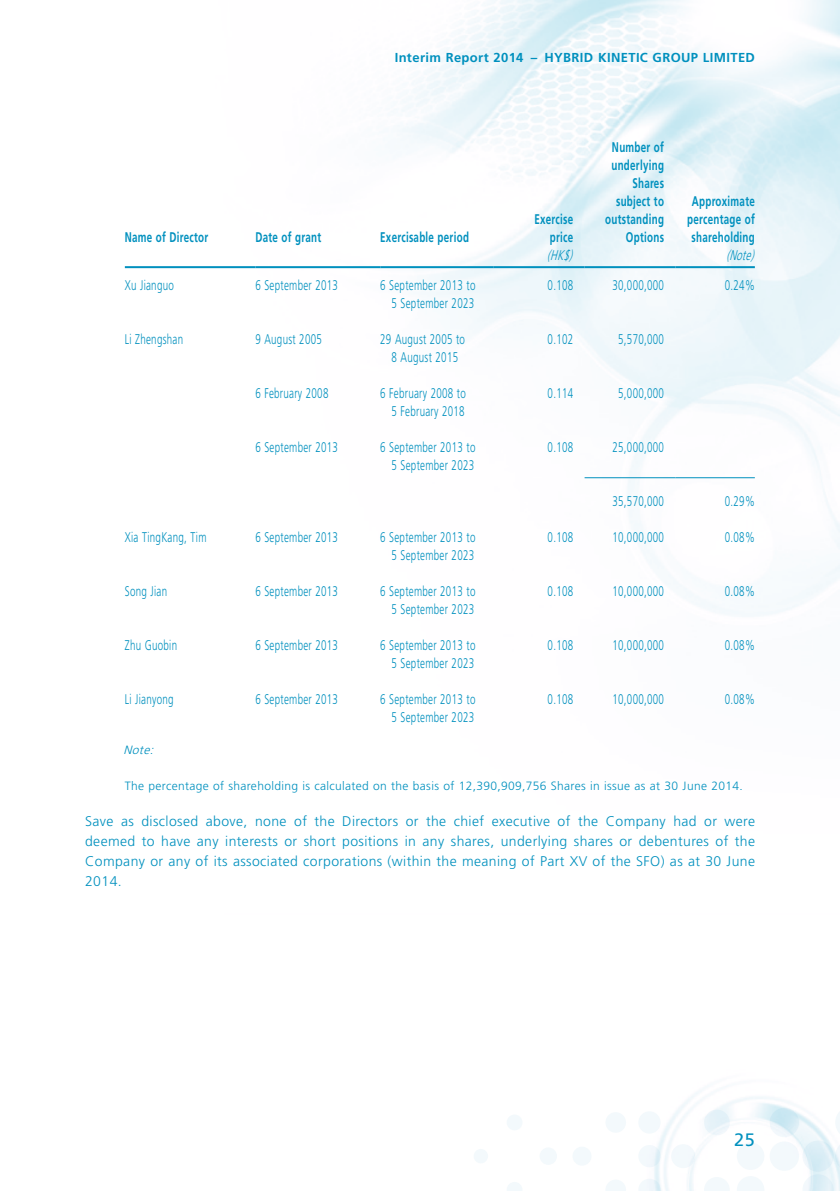
<style>
.page{position:relative;width:840px;height:1191px;background:#fff}
.page>*{position:absolute;margin:0;border:0;box-sizing:border-box;transform-origin:0 0}
.t1{font:18px "Frutiger LT Std";color:#0090be}
.Body_Text{font:300 14px/18px "Frutiger LT Std";letter-spacing:.03em;color:#0090be;text-align:right;scale:.7 1}
.Body_Text-2{font:300 14px/20px "Frutiger LT Std";letter-spacing:.03em;color:#0090be;text-align:justify}
.Body_Text-3{font:700 14px "Frutiger LT Std";letter-spacing:.03em;color:#0090be;scale:.7 1}
.Body_Text-4{font:italic 300 14px "Frutiger LT Std";color:#0090be;scale:.7 1}
.t2{font:700 13px "Frutiger LT Std";letter-spacing:.03em;color:#0090be}
.Notes{font:300 12px "Frutiger LT Std";letter-spacing:.03em;color:#0090be}
.Notes-2{font:italic 300 12px "Frutiger LT Std";color:#0090be}
</style>
<div class="page">
<img style="left:124px;top:0;width:715px;height:616px">
<img style="left:645px;top:1091px;width:157px;height:100px">
<div style="left:473px;top:1149px;width:14px;height:14px;background:#f3f9fc;border-radius:50%"></div>
<svg style="left:507px;top:1182px;width:15px;height:9px"></svg>
<div style="left:506px;top:1114px;width:16px;height:16px;background:#f3f9fc;border-radius:50%"></div>
<div style="left:539px;top:1147px;width:17px;height:17px;background:#f3f9fc;border-radius:50%"></div>
<div style="left:572px;top:1146px;width:19px;height:19px;background:#f3f9fc;border-radius:50%"></div>
<svg style="left:606px;top:1180px;width:19px;height:11px"></svg>
<div style="left:605px;top:1112px;width:20px;height:20px;background:#f3f9fc;border-radius:50%"></div>
<svg style="left:639px;top:1178px;width:21px;height:13px"></svg>
<div style="left:638px;top:1145px;width:22px;height:22px;background:#f3f9fc;border-radius:50%"></div>
<div style="left:638px;top:1111px;width:22px;height:22px;background:#f3f9fc;border-radius:50%"></div>
<div style="left:670px;top:1144px;width:24px;height:24px;background:#f3f9fc;border-radius:50%"></div>
<svg style="left:703px;top:1177px;width:26px;height:14px"></svg>
<div style="left:703px;top:1109px;width:26px;height:26px;background:#e6f2f8;border-radius:50%"></div>
<svg style="left:736px;top:1176px;width:28px;height:15px"></svg>
<div style="left:736px;top:1142px;width:28px;height:27px;background:#f3f9fc;border-radius:50%"></div>
<div style="left:769px;top:1141px;width:29px;height:29px;background:#f3f9fc;border-radius:50%"></div>
<svg style="left:769px;top:1107px;width:29px;height:30px"></svg>
<svg style="left:802px;top:1113px;width:37px;height:78px"></svg>
<hr style="left:125px;top:266px;width:130px;height:2px;background:#0090be">
<hr style="left:255px;top:266px;width:125px;height:2px;background:#0090be">
<hr style="left:380px;top:266px;width:113px;height:2px;background:#0090be">
<hr style="left:493px;top:266px;width:91px;height:2px;background:#0090be">
<hr style="left:584px;top:266px;width:91px;height:2px;background:#0090be">
<hr style="left:675px;top:266px;width:79px;height:2px;background:#0090be">
<hr style="left:584px;top:477px;width:91px;height:1px;background:#0090be">
<hr style="left:675px;top:477px;width:79px;height:1px;background:#0090be">
<p class="t2" style="left:394px;top:50px;width:361px">Interim Report 2014 – HYBRID KINETIC GROUP LIMITED</p>
<p class="Body_Text-3" style="left:125px;top:229px;width:121px">Name of Director</p>
<p class="Body_Text-3" style="left:255px;top:229px;width:96px">Date of grant</p>
<p class="Body_Text-3" style="left:380px;top:229px;width:128px">Exercisable period</p>
<p class="Body_Text-3" style="left:534px;top:211px;width:57px">Exercise</p>
<p class="Body_Text-3" style="left:549px;top:229px;width:35px">price</p>
<p class="Body_Text-3" style="left:611px;top:139px;width:76px">Number of</p>
<p class="Body_Text-3" style="left:611px;top:157px;width:77px">underlying</p>
<p class="Body_Text-3" style="left:632px;top:175px;width:47px">Shares</p>
<p class="Body_Text-3" style="left:615px;top:193px;width:70px">subject to</p>
<p class="Body_Text-3" style="left:605px;top:211px;width:86px">outstanding</p>
<p class="Body_Text-3" style="left:625px;top:229px;width:56px">Options</p>
<p class="Body_Text-3" style="left:691px;top:193px;width:92px">Approximate</p>
<p class="Body_Text-3" style="left:686px;top:211px;width:98px">percentage of</p>
<p class="Body_Text-3" style="left:691px;top:229px;width:92px">shareholding</p>
<p class="Body_Text-4" style="left:547px;top:248px;width:43px">(HK$)</p>
<p class="Body_Text-4" style="left:726px;top:248px;width:46px">(Note)</p>
<p class="Body_Text" style="left:125px;top:277px;width:72px">Xu Jianguo</p>
<p class="Body_Text" style="left:255px;top:277px;width:119px">6 September 2013</p>
<p class="Body_Text" style="left:380px;top:277px;width:137px">6 September 2013 to<br>5 September 2023</p>
<p class="Body_Text" style="left:547px;top:277px;width:38px">0.108</p>
<p class="Body_Text" style="left:612px;top:277px;width:75px">30,000,000</p>
<p class="Body_Text" style="left:724px;top:277px;width:44px">0.24%</p>
<p class="Body_Text" style="left:125px;top:331px;width:85px">Li Zhengshan</p>
<p class="Body_Text" style="left:255px;top:331px;width:96px">9 August 2005</p>
<p class="Body_Text" style="left:380px;top:331px;width:123px;text-align:center">29 August 2005 to<br>8 August 2015</p>
<p class="Body_Text" style="left:547px;top:331px;width:38px">0.102</p>
<p class="Body_Text" style="left:618px;top:331px;width:67px">5,570,000</p>
<p class="Body_Text" style="left:255px;top:385px;width:106px">6 February 2008</p>
<p class="Body_Text" style="left:380px;top:385px;width:124px">6 February 2008 to<br>5 February 2018</p>
<p class="Body_Text" style="left:547px;top:385px;width:38px">0.114</p>
<p class="Body_Text" style="left:618px;top:385px;width:67px">5,000,000</p>
<p class="Body_Text" style="left:255px;top:439px;width:119px">6 September 2013</p>
<p class="Body_Text" style="left:380px;top:439px;width:137px">6 September 2013 to<br>5 September 2023</p>
<p class="Body_Text" style="left:547px;top:439px;width:38px">0.108</p>
<p class="Body_Text" style="left:612px;top:439px;width:75px">25,000,000</p>
<p class="Body_Text" style="left:612px;top:492px;width:75px">35,570,000</p>
<p class="Body_Text" style="left:724px;top:492px;width:44px">0.29%</p>
<p class="Body_Text" style="left:125px;top:528px;width:118px">Xia TingKang, Tim</p>
<p class="Body_Text" style="left:255px;top:528px;width:119px">6 September 2013</p>
<p class="Body_Text" style="left:380px;top:528px;width:137px">6 September 2013 to<br>5 September 2023</p>
<p class="Body_Text" style="left:547px;top:528px;width:38px">0.108</p>
<p class="Body_Text" style="left:612px;top:528px;width:75px">10,000,000</p>
<p class="Body_Text" style="left:724px;top:528px;width:44px">0.08%</p>
<p class="Body_Text" style="left:125px;top:582px;width:62px">Song Jian</p>
<p class="Body_Text" style="left:255px;top:582px;width:119px">6 September 2013</p>
<p class="Body_Text" style="left:380px;top:582px;width:137px">6 September 2013 to<br>5 September 2023</p>
<p class="Body_Text" style="left:547px;top:582px;width:38px">0.108</p>
<p class="Body_Text" style="left:612px;top:582px;width:75px">10,000,000</p>
<p class="Body_Text" style="left:724px;top:582px;width:44px">0.08%</p>
<p class="Body_Text" style="left:125px;top:636px;width:76px">Zhu Guobin</p>
<p class="Body_Text" style="left:255px;top:636px;width:119px">6 September 2013</p>
<p class="Body_Text" style="left:380px;top:636px;width:137px">6 September 2013 to<br>5 September 2023</p>
<p class="Body_Text" style="left:547px;top:636px;width:38px">0.108</p>
<p class="Body_Text" style="left:612px;top:636px;width:75px">10,000,000</p>
<p class="Body_Text" style="left:724px;top:636px;width:44px">0.08%</p>
<p class="Body_Text" style="left:125px;top:690px;width:71px">Li Jianyong</p>
<p class="Body_Text" style="left:255px;top:690px;width:119px">6 September 2013</p>
<p class="Body_Text" style="left:380px;top:690px;width:137px">6 September 2013 to<br>5 September 2023</p>
<p class="Body_Text" style="left:547px;top:690px;width:38px">0.108</p>
<p class="Body_Text" style="left:612px;top:690px;width:75px">10,000,000</p>
<p class="Body_Text" style="left:724px;top:690px;width:44px">0.08%</p>
<p class="Notes-2" style="left:123px;top:743px;width:35px">Note:</p>
<p class="Notes" style="left:125px;top:779px;width:619px">The percentage of shareholding is calculated on the basis of 12,390,909,756 Shares in issue as at 30 June 2014.</p>
<p class="Body_Text-2" style="left:85px;top:811px;width:671px">Save as disclosed above, none of the Directors or the chief executive of the Company had or were deemed to have any interests or short positions in any shares, underlying shares or debentures of the Company or any of its associated corporations (within the meaning of Part XV of the SFO) as at 30 June 2014.</p>
<p class="t1" style="left:733px;top:1129px;width:22px">25</p>
</div>
